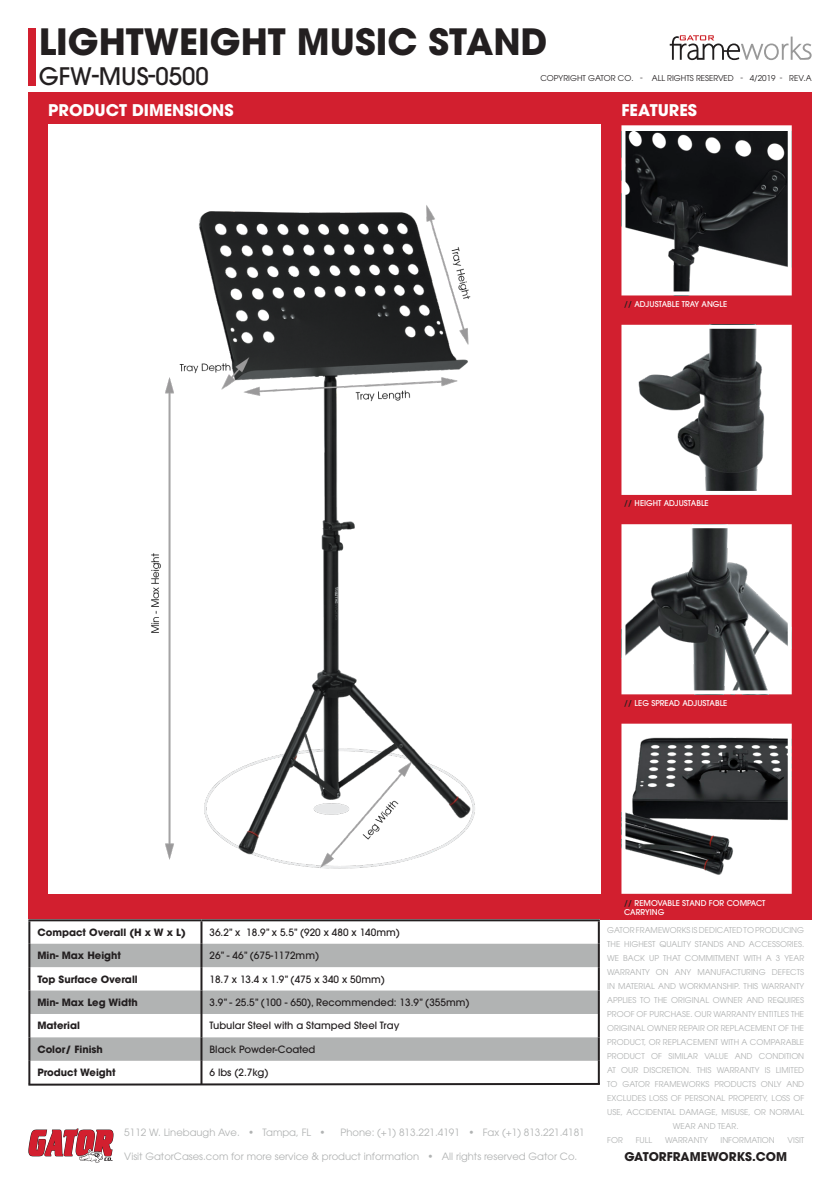
<style>
.page{position:relative;width:840px;height:1191px;background:#fff}
.page>*{position:absolute;margin:0;border:0;box-sizing:border-box;transform-origin:0 0}
.t1{font:700 36px "ITC Avant Garde Pro";color:#231f20}
.t2{font:500 24px "ITC Avant Garde Pro";color:#231f20}
.t3{font:700 16px "ITC Avant Garde Pro";color:#fff}
.t4{font:700 12px "ITC Avant Garde Pro";color:#231f20}
.t5{font:500 10px "ITC Avant Garde Pro";color:#231f20}
.t6{font:10px "ITC Avant Garde Pro";color:#b1b3b3}
.t7{font:700 10px "ITC Avant Garde Pro";color:#231f20}
.t8{font:8px/14px "ITC Avant Garde Pro";color:#b1b3b3;text-align:center}
.t9{font:500 8px/9.6px "ITC Avant Garde Pro";color:#fff}
.t10{font:8px "ITC Avant Garde Pro";color:#231f20}
.s1{color:#231f20}
</style>
<div class="page">
<div style="left:28px;top:92px;width:783px;height:827px;background:#d21f2f"></div>
<svg style="left:669px;top:35px;width:142px;height:25px"></svg>
<div style="left:28px;top:28px;width:8px;height:58px;background:#d21f2f"></div>
<svg style="left:28px;top:1128px;width:85px;height:34px"></svg>
<svg style="left:30px;top:921px;width:567px;height:161px"></svg>
<svg style="left:30px;top:943px;width:567px;height:117px;fill:#b1b3b3"></svg>
<hr style="left:200px;top:921px;width:2px;height:22px;background:#231f20">
<hr style="left:200px;top:943px;width:2px;height:24px;background:#231f20">
<hr style="left:200px;top:967px;width:2px;height:23px;background:#231f20">
<hr style="left:200px;top:990px;width:2px;height:24px;background:#231f20">
<hr style="left:200px;top:1014px;width:2px;height:23px;background:#231f20">
<hr style="left:200px;top:1037px;width:2px;height:23px;background:#231f20">
<hr style="left:200px;top:1060px;width:2px;height:24px;background:#231f20">
<hr style="left:28px;top:919px;width:173px;height:2px;background:#231f20">
<hr style="left:28px;top:921px;width:2px;height:22px;background:#231f20">
<hr style="left:201px;top:919px;width:398px;height:2px;background:#231f20">
<hr style="left:597px;top:921px;width:2px;height:22px;background:#231f20">
<hr style="left:28px;top:943px;width:2px;height:24px;background:#231f20">
<hr style="left:597px;top:943px;width:2px;height:24px;background:#231f20">
<hr style="left:28px;top:967px;width:2px;height:23px;background:#231f20">
<hr style="left:597px;top:967px;width:2px;height:23px;background:#231f20">
<hr style="left:28px;top:990px;width:2px;height:24px;background:#231f20">
<hr style="left:597px;top:990px;width:2px;height:24px;background:#231f20">
<hr style="left:28px;top:1014px;width:2px;height:23px;background:#231f20">
<hr style="left:597px;top:1014px;width:2px;height:23px;background:#231f20">
<hr style="left:28px;top:1037px;width:2px;height:23px;background:#231f20">
<hr style="left:597px;top:1037px;width:2px;height:23px;background:#231f20">
<hr style="left:28px;top:1060px;width:2px;height:24px;background:#231f20">
<hr style="left:597px;top:1060px;width:2px;height:24px;background:#231f20">
<img style="left:626px;top:131px;width:160px;height:159px">
<div style="left:621px;top:125px;width:170px;height:170px;border:4px solid #fff"></div>
<img style="left:626px;top:330px;width:160px;height:160px">
<div style="left:621px;top:325px;width:170px;height:170px;border:4px solid #fff"></div>
<img style="left:48px;top:124px;width:551px;height:769px">
<img style="left:626px;top:529px;width:160px;height:160px">
<div style="left:621px;top:524px;width:170px;height:170px;border:4px solid #fff"></div>
<img style="left:626px;top:728px;width:160px;height:160px">
<div style="left:621px;top:723px;width:170px;height:170px;border:4px solid #fff"></div>
<svg style="left:28px;top:1082px;width:572px;height:4px"></svg>
<p class="t1" style="left:39px;top:18px;width:510px">LIGHTWEIGHT MUSIC STAND</p>
<p class="t2" style="left:39px;top:61px;width:171px">GFW-MUS-0500</p>
<p class="t10" style="left:540px;top:73px;width:272px">COPYRIGHT GATOR CO. - ALL RIGHTS RESERVED - 4/2019 - REV.A</p>
<p class="t3" style="left:48px;top:99px;width:187px">PRODUCT DIMENSIONS</p>
<p class="t3" style="left:621px;top:99px;width:77px">FEATURES</p>
<p class="t9" style="left:624px;top:299px;width:104px"><span class="s1">//</span> ADJUSTABLE TRAY ANGLE</p>
<p class="t9" style="left:624px;top:498px;width:86px"><span class="s1">//</span> HEIGHT ADJUSTABLE</p>
<p class="t9" style="left:624px;top:698px;width:105px"><span class="s1">//</span> LEG SPREAD ADJUSTABLE</p>
<p class="t7" style="left:37px;top:925px;width:150px">Compact Overall (H x W x L)</p>
<p class="t5" style="left:209px;top:925px;width:192px">36.2” x 18.9” x 5.5” (920 x 480 x 140mm)</p>
<p class="t7" style="left:37px;top:948px;width:85px">Min- Max Height</p>
<p class="t5" style="left:209px;top:949px;width:111px">26” - 46” (675-1172mm)</p>
<p class="t7" style="left:37px;top:972px;width:102px">Top Surface Overall</p>
<p class="t5" style="left:209px;top:972px;width:177px">18.7 x 13.4 x 1.9” (475 x 340 x 50mm)</p>
<p class="t7" style="left:37px;top:995px;width:102px">Min- Max Leg Width</p>
<p class="t5" style="left:209px;top:996px;width:261px">3.9” - 25.5” (100 - 650), Recommended: 13.9” (355mm)</p>
<p class="t7" style="left:37px;top:1019px;width:44px">Material</p>
<p class="t5" style="left:209px;top:1019px;width:191px">Tubular Steel with a Stamped Steel Tray</p>
<p class="t7" style="left:37px;top:1042px;width:67px">Color/ Finish</p>
<p class="t5" style="left:209px;top:1042px;width:107px">Black Powder-Coated</p>
<p class="t7" style="left:37px;top:1065px;width:80px">Product Weight</p>
<p class="t5" style="left:209px;top:1066px;width:60px">6 lbs (2.7kg)</p>
<p class="t6" style="left:124px;top:1126px;width:203px">5112 W. Linebaugh Ave. • Tampa, FL •</p>
<p class="t6" style="left:340px;top:1126px;width:246px">Phone: (+1) 813.221.4191 • Fax (+1) 813.221.4181</p>
<p class="t6" style="left:124px;top:1150px;width:454px">Visit GatorCases.com for more service &amp; product information • All rights reserved Gator Co.</p>
<p class="t9" style="left:624px;top:898px;width:143px"><span class="s1">//</span> REMOVABLE STAND FOR COMPACT<br>CARRYING</p>
<p class="t8" style="left:607px;top:923px;width:198px">GATOR FRAMEWORKS IS DEDICATED TO PRODUCING THE HIGHEST QUALITY STANDS AND ACCESSORIES.<br>WE BACK UP THAT COMMITMENT WITH A 3 YEAR WARRANTY ON ANY MANUFACTURING DEFECTS IN MATERIAL AND WORKMANSHIP. THIS WARRANTY APPLIES TO THE ORIGINAL OWNER AND REQUIRES PROOF OF PURCHASE. OUR WARRANTY ENTITLES THE ORIGINAL OWNER REPAIR OR REPLACEMENT OF THE PRODUCT, OR REPLACEMENT WITH A COMPARABLE PRODUCT OF SIMILAR VALUE AND CONDITION AT OUR DISCRETION. THIS WARRANTY IS LIMITED TO GATOR FRAMEWORKS PRODUCTS ONLY AND EXCLUDES LOSS OF PERSONAL PROPERTY, LOSS OF USE, ACCIDENTAL DAMAGE, MISUSE, OR NORMAL WEAR AND TEAR.</p>
<p class="t8" style="left:607px;top:1133px;width:17px">FOR</p>
<p class="t8" style="left:635px;top:1133px;width:18px">FULL</p>
<p class="t8" style="left:664px;top:1133px;width:44px">WARRANTY</p>
<p class="t8" style="left:720px;top:1133px;width:56px">INFORMATION</p>
<p class="t8" style="left:787px;top:1133px;width:18px">VISIT</p>
<p class="t4" style="left:624px;top:1148px;width:164px">GATORFRAMEWORKS.COM</p>
</div>
